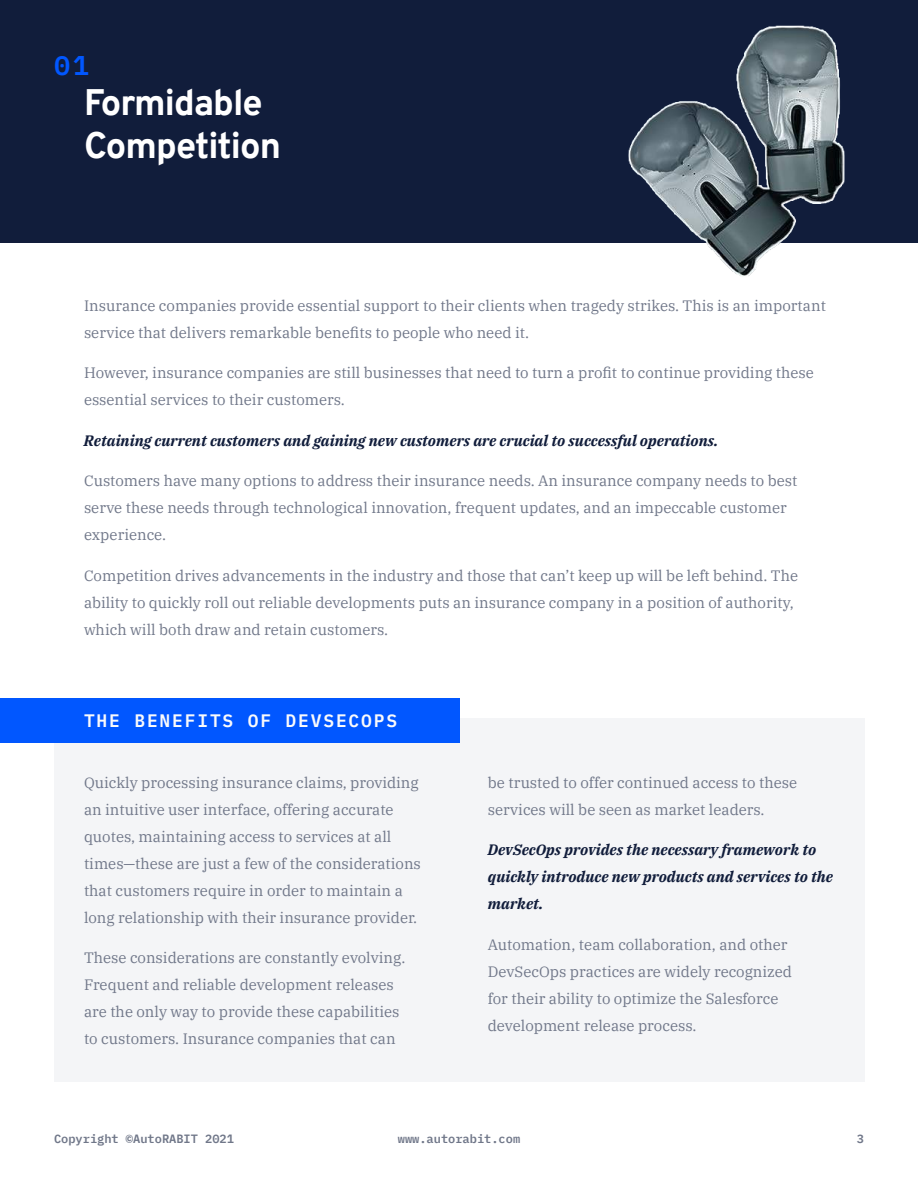
<style>
.page{position:relative;width:918px;height:1188px;background:#fff}
.page>*{position:absolute;margin:0;border:0;box-sizing:border-box;transform-origin:0 0}
.t1{font:800 36px/43.2px "Overpass";letter-spacing:-.025em;color:#fff}
.t2{font:600 27px "IBM Plex Mono";color:#0157ff}
.t3{font:600 18px "IBM Plex Mono";letter-spacing:.1em;color:#fafafb}
.t4{font:15px/27px "IBM Plex Serif";color:#707789}
.t5{font:italic 700 15px/27px "IBM Plex Serif";color:#111d3b}
.t6{font:600 12px "IBM Plex Mono";color:#707789}
</style>
<div class="page">
<div style="left:54px;top:719px;width:810px;height:363px;background:#f4f5f7"></div>
<div style="left:0;top:699px;width:459px;height:44px;background:#0157ff"></div>
<div style="left:0;top:0;width:918px;height:243px;background:#111d3b"></div>
<img style="left:629px;top:26px;width:216px;height:250px">
<h2 class="t2" style="left:54px;top:55px;width:37px">01</h2>
<h1 class="t1" style="left:84px;top:84px;width:198px">Formidable<br>Competition</h1>
<p class="t4" style="left:84px;top:293px;width:744px">Insurance companies provide essential support to their clients when tragedy strikes. This is an important service that delivers remarkable benefits to people who need it.</p>
<p class="t4" style="left:84px;top:358px;width:731px">However, insurance companies are still businesses that need to turn a profit to continue providing these essential services to their customers.</p>
<p class="t5" style="left:84px;top:428px;width:636px">Retaining current customers and gaining new customers are crucial to successful operations.</p>
<p class="t4" style="left:84px;top:469px;width:715px">Customers have many options to address their insurance needs. An insurance company needs to best serve these needs through technological innovation, frequent updates, and an impeccable customer experience.</p>
<p class="t4" style="left:84px;top:563px;width:716px">Competition drives advancements in the industry and those that can’t keep up will be left behind. The ability to quickly roll out reliable developments puts an insurance company in a position of authority, which will both draw and retain customers.</p>
<p class="t3" style="left:84px;top:714px;width:315px">THE BENEFITS OF DEVSECOPS</p>
<p class="t4" style="left:84px;top:770px;width:338px">Quickly processing insurance claims, providing an intuitive user interface, offering accurate quotes, maintaining access to services at all times—these are just a few of the considerations that customers require in order to maintain a long relationship with their insurance provider.</p>
<p class="t4" style="left:84px;top:946px;width:323px">These considerations are constantly evolving.<br>Frequent and reliable development releases are the only way to provide these capabilities to customers. Insurance companies that can</p>
<p class="t4" style="left:488px;top:770px;width:311px">be trusted to offer continued access to these services will be seen as market leaders.</p>
<p class="t5" style="left:488px;top:838px;width:347px">DevSecOps provides the necessary framework to quickly introduce new products and services to the market.</p>
<p class="t4" style="left:488px;top:932px;width:306px">Automation, team collaboration, and other DevSecOps practices are widely recognized for their ability to optimize the Salesforce development release process.</p>
<p class="t6" style="left:54px;top:1134px;width:182px">Copyright ©AutoRABIT 2021</p>
<p class="t6" style="left:398px;top:1134px;width:124px">www.autorabit.com</p>
<p class="t6" style="left:857px;top:1134px;width:9px">3</p>
</div>
